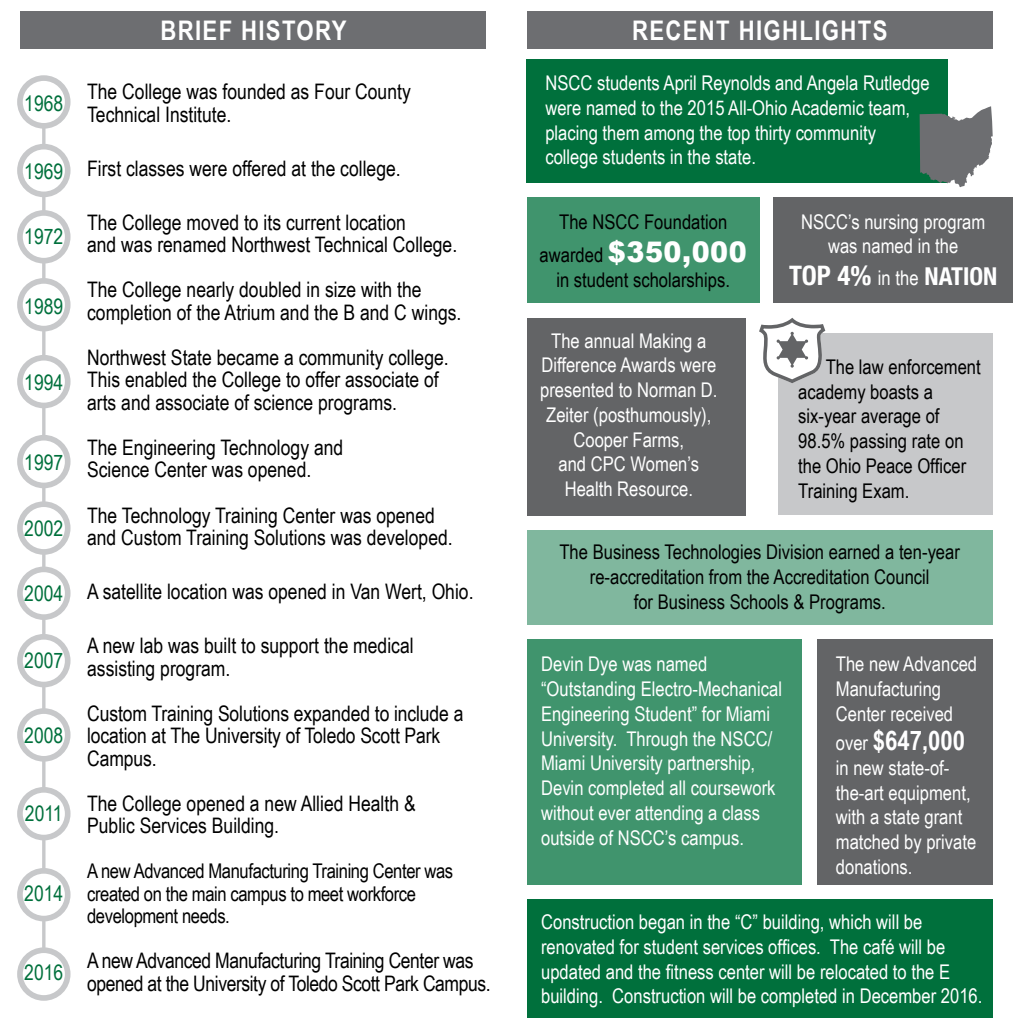
<style>
.page{position:relative;width:1013px;height:1033px;background:#fff}
.page>*{position:absolute;margin:0;border:0;box-sizing:border-box;transform-origin:0 0}
.t1{font:900 28.35px "Arial";letter-spacing:.02em;color:#fff;scale:.95 1}
.t2{font:700 27px "Arial Narrow";letter-spacing:.05em;color:#fff}
.t3{font:700 condensed 24.75px "Helvetica Neue";color:#fff}
.t4{font:21.38px/22.5px "Arial Narrow";color:#000}
.t5{font:21.38px/22.5px "Arial Narrow";letter-spacing:-.02em;color:#000}
.t6{font:21.38px "Arial Narrow";color:#00703c}
.t7{font:20.25px/24.8px "Arial Narrow";color:#fff}
.t8{font:20.25px/24.8px "Arial Narrow";color:#000}
.t9{font:20.25px/22.5px "Arial Narrow";letter-spacing:-.02em;color:#000}
.s1{font-family:"Arial Narrow";font-weight:400;font-size:20.25px;color:#000}
.s2{font-size:27px}
.s3{font-family:"Arial Narrow";font-weight:400;font-stretch:normal;font-size:20.25px}
.s4{font-weight:400;font-size:20.25px}
</style>
<div class="page">
<div style="left:778px;top:334px;width:214px;height:181px;background:#c7c8ca"></div>
<div style="left:526px;top:530px;width:466px;height:95px;background:#80b79e"></div>
<div style="left:526px;top:639px;width:275px;height:246px;background:#40946d"></div>
<div style="left:816px;top:639px;width:176px;height:246px;background:#636466"></div>
<div style="left:526px;top:318px;width:219px;height:197px;background:#636466"></div>
<div style="left:526px;top:899px;width:466px;height:118px;background:#00703c"></div>
<div style="left:526px;top:198px;width:233px;height:105px;background:#40946d"></div>
<div style="left:526px;top:59px;width:422px;height:124px;background:#00703c"></div>
<div style="left:773px;top:198px;width:239px;height:105px;background:#636466"></div>
<div style="left:526px;top:11px;width:466px;height:37px;background:#6d6e71"></div>
<div style="left:20px;top:11px;width:466px;height:37px;background:#6d6e71"></div>
<hr style="left:42px;top:90px;width:3px;height:862px;background:#c7c8ca">
<div style="left:20px;top:281px;width:48px;height:48px;background:#fff;border-radius:50%"></div>
<div style="left:17px;top:278px;width:53px;height:53px;border:6px solid #c7c8ca;border-radius:50%"></div>
<div style="left:20px;top:358px;width:48px;height:47px;background:#fff;border-radius:50%"></div>
<div style="left:17px;top:355px;width:53px;height:53px;border:6px solid #c7c8ca;border-radius:50%"></div>
<div style="left:20px;top:438px;width:48px;height:47px;background:#fff;border-radius:50%"></div>
<div style="left:17px;top:435px;width:53px;height:53px;border:6px solid #c7c8ca;border-radius:50%"></div>
<div style="left:20px;top:711px;width:48px;height:48px;background:#fff;border-radius:50%"></div>
<div style="left:17px;top:708px;width:53px;height:53px;border:6px solid #c7c8ca;border-radius:50%"></div>
<div style="left:20px;top:78px;width:48px;height:48px;background:#fff;border-radius:50%"></div>
<div style="left:17px;top:75px;width:53px;height:54px;border:6px solid #c7c8ca;border-radius:50%"></div>
<div style="left:20px;top:147px;width:48px;height:47px;background:#fff;border-radius:50%"></div>
<div style="left:17px;top:144px;width:53px;height:53px;border:6px solid #c7c8ca;border-radius:50%"></div>
<div style="left:20px;top:213px;width:48px;height:48px;background:#fff;border-radius:50%"></div>
<div style="left:17px;top:210px;width:53px;height:53px;border:6px solid #c7c8ca;border-radius:50%"></div>
<div style="left:20px;top:504px;width:48px;height:48px;background:#fff;border-radius:50%"></div>
<div style="left:17px;top:501px;width:53px;height:54px;border:6px solid #c7c8ca;border-radius:50%"></div>
<div style="left:20px;top:569px;width:48px;height:48px;background:#fff;border-radius:50%"></div>
<div style="left:17px;top:566px;width:53px;height:54px;border:6px solid #c7c8ca;border-radius:50%"></div>
<div style="left:20px;top:637px;width:48px;height:47px;background:#fff;border-radius:50%"></div>
<div style="left:17px;top:634px;width:53px;height:53px;border:6px solid #c7c8ca;border-radius:50%"></div>
<div style="left:20px;top:871px;width:48px;height:47px;background:#fff;border-radius:50%"></div>
<div style="left:17px;top:868px;width:53px;height:53px;border:6px solid #c7c8ca;border-radius:50%"></div>
<svg style="left:919px;top:106px;width:73px;height:82px"></svg>
<svg style="left:759px;top:318px;width:66px;height:65px"></svg>
<div style="left:20px;top:790px;width:48px;height:47px;background:#fff;border-radius:50%"></div>
<div style="left:17px;top:787px;width:53px;height:53px;border:6px solid #c7c8ca;border-radius:50%"></div>
<div style="left:17px;top:947px;width:53px;height:54px;border:6px solid #c7c8ca;border-radius:50%"></div>
<p class="t6" style="left:24px;top:87px;width:40px">1968</p>
<p class="t6" style="left:24px;top:155px;width:40px">1969</p>
<p class="t6" style="left:24px;top:221px;width:40px">1972</p>
<p class="t6" style="left:24px;top:290px;width:40px">1989</p>
<p class="t6" style="left:24px;top:367px;width:40px">1994</p>
<p class="t6" style="left:24px;top:447px;width:40px">1997</p>
<p class="t6" style="left:24px;top:512px;width:40px">2002</p>
<p class="t6" style="left:24px;top:578px;width:40px">2004</p>
<p class="t6" style="left:24px;top:645px;width:40px">2007</p>
<p class="t6" style="left:24px;top:719px;width:40px">2008</p>
<p class="t6" style="left:25px;top:797px;width:39px">2011</p>
<p class="t6" style="left:24px;top:878px;width:40px">2014</p>
<p class="t6" style="left:24px;top:957px;width:40px">2016</p>
<h2 class="t2" style="left:160px;top:10px;width:187px">BRIEF HISTORY</h2>
<p class="t4" style="left:87px;top:80px;width:325px">The College was founded as Four County<br>Technical Institute.</p>
<p class="t4" style="left:87px;top:156px;width:315px">First classes were offered at the college.</p>
<p class="t4" style="left:87px;top:210px;width:371px">The College moved to its current location<br>and was renamed Northwest Technical College.</p>
<p class="t4" style="left:87px;top:278px;width:376px">The College nearly doubled in size with the completion of the Atrium and the B and C wings.</p>
<p class="t4" style="left:87px;top:345px;width:363px">Northwest State became a community college.<br>This enabled the College to offer associate of arts and associate of science programs.</p>
<p class="t4" style="left:87px;top:435px;width:257px">The Engineering Technology and<br>Science Center was opened.</p>
<p class="t4" style="left:87px;top:503px;width:367px">The Technology Training Center was opened and Custom Training Solutions was developed.</p>
<p class="t4" style="left:87px;top:579px;width:388px">A satellite location was opened in Van Wert, Ohio.</p>
<p class="t4" style="left:87px;top:633px;width:328px">A new lab was built to support the medical assisting program.</p>
<p class="t4" style="left:87px;top:701px;width:378px">Custom Training Solutions expanded to include a location at The University of Toledo Scott Park<br>Campus.</p>
<p class="t4" style="left:87px;top:791px;width:330px">The College opened a new Allied Health &amp;<br>Public Services Building.</p>
<p class="t9" style="left:87px;top:859px;width:367px">A new Advanced Manufacturing Training Center was created on the main campus to meet workforce development needs.</p>
<p class="t5" style="left:87px;top:948px;width:405px">A new Advanced Manufacturing Training Center was opened at the University of Toledo Scott Park Campus.</p>
<h2 class="t2" style="left:632px;top:10px;width:257px">RECENT HIGHLIGHTS</h2>
<p class="t7" style="left:545px;top:70px;width:385px">NSCC students April Reynolds and Angela Rutledge were named to the 2015 All-Ohio Academic team, placing them among the top thirty community college students in the state.</p>
<p class="t8" style="left:559px;top:208px;width:169px">The NSCC Foundation</p>
<h1 class="t1" style="left:539px;top:232px;width:220px"><span class="s1">awarded</span> $350,000</h1>
<p class="t8" style="left:556px;top:267px;width:175px">in student scholarships.</p>
<p class="t7" style="left:540px;top:327px;width:179px;text-align:center">The annual Making a<br>Difference Awards were presented to Norman D.<br>Zeiter (posthumously),<br>Cooper Farms,<br>and CPC Women’s<br>Health Resource.</p>
<p class="t7" style="left:801px;top:208px;width:186px;text-align:center">NSCC’s nursing program was named in the</p>
<p class="t3" style="left:789px;top:261px;width:210px"><span class="s2">TOP 4%</span> <span class="s3">in the</span> NATION</p>
<p class="t8" style="left:798px;top:353px;width:184px;text-indent:27px">The law enforcement academy boasts a six-year average of<br>98.5% passing rate on the Ohio Peace Officer<br>Training Exam.</p>
<p class="t8" style="left:559px;top:539px;width:402px;text-align:center">The Business Technologies Division earned a ten-year re-accreditation from the Accreditation Council<br>for Business Schools &amp; Programs.</p>
<p class="t7" style="left:541px;top:651px;width:242px">Devin Dye was named “Outstanding Electro-Mechanical<br>Engineering Student” for Miami<br>University. Through the NSCC/<br>Miami University partnership,<br>Devin completed all coursework without ever attending a class outside of NSCC’s campus.</p>
<p class="t7" style="left:835px;top:651px;width:143px">The new Advanced<br>Manufacturing<br>Center received</p>
<h2 class="t2" style="left:835px;top:720px;width:131px"><span class="s4">over</span> $647,000</h2>
<p class="t7" style="left:835px;top:754px;width:142px">in new state-of&shy;the-art equipment, with a state grant matched by private donations.</p>
<p class="t7" style="left:541px;top:909px;width:443px">Construction began in the “C” building, which will be renovated for student services offices. The café will be updated and the fitness center will be relocated to the E building. Construction will be completed in December 2016.</p>
</div>
